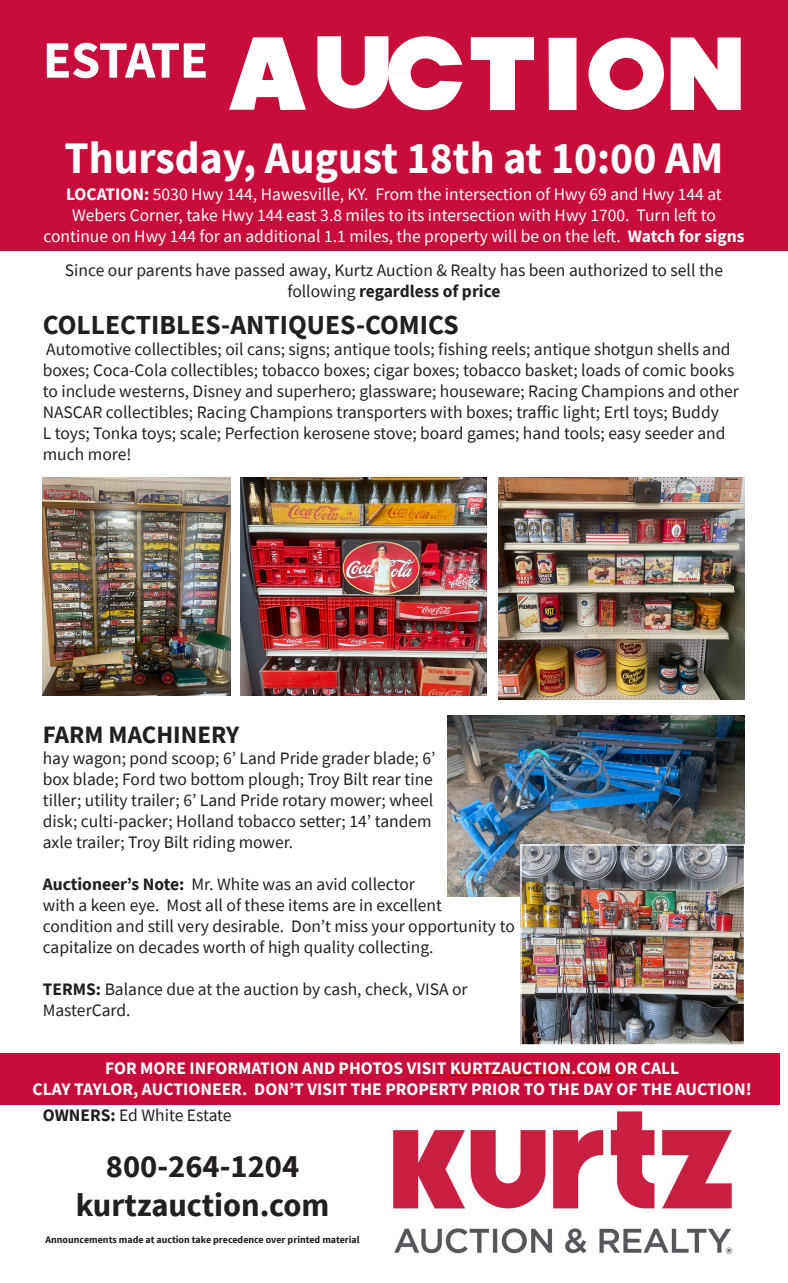
<style>
.page{position:relative;width:788px;height:1283px;background:#fff}
.page>*{position:absolute;margin:0;border:0;box-sizing:border-box;transform-origin:0 0}
.t1{font:700 52.5px "Source Sans Pro";letter-spacing:-.03em;color:#fff}
.t2{font:700 45px "Source Sans Pro";color:#fff}
.t3{font:700 32.5px "Source Sans Pro";color:#231f20}
.t4{font:700 27.5px "Source Sans Pro";color:#231f20}
.t5{font:700 25px "Source Sans Pro";color:#231f20}
.t6{font:17.5px/21px "Source Sans Pro";color:#231f20}
.t7{font:17.5px/21px "Source Sans Pro";color:#fff;text-align:center}
.t8{font:700 17.5px "Source Sans Pro";color:#fff}
.t9{font:700 10px "Source Sans Pro";color:#231f20}
.s1{font-weight:700}
</style>
<div class="page">
<div style="left:0;top:0;width:788px;height:251px;background:#c80d3a"></div>
<svg style="left:229px;top:37px;width:77px;height:73px"></svg>
<svg style="left:317px;top:36px;width:145px;height:74px"></svg>
<svg style="left:670px;top:38px;width:70px;height:72px;background:#f6d7de"></svg>
<svg style="left:588px;top:38px;width:76px;height:72px"></svg>
<svg style="left:470px;top:37px;width:64px;height:73px"></svg>
<div style="left:548px;top:38px;width:28px;height:72px;background:#fff"></div>
<img style="left:315px;top:1104px;width:430px;height:151px">
<div style="left:0;top:1053px;width:779px;height:51px;background:#c80d3a"></div>
<hr style="left:450px;top:1075px;width:161px;height:1px;background:#00f">
<img style="left:240px;top:477px;width:246px;height:218px">
<img style="left:498px;top:477px;width:246px;height:222px">
<img style="left:43px;top:477px;width:187px;height:218px">
<img style="left:447px;top:715px;width:297px;height:181px">
<img style="left:522px;top:846px;width:221px;height:197px">
<div style="left:520px;top:844px;width:225px;height:201px;border:1px solid #fff"></div>
<p class="t1" style="left:43px;top:25px;width:167px">ESTATE</p>
<p class="t2" style="left:64px;top:128px;width:660px">Thursday, August 18th at 10:00 AM</p>
<p class="t7" style="left:43px;top:184px;width:702px"><span class="s1">LOCATION:</span> 5030 Hwy 144, Hawesville, KY. From the intersection of Hwy 69 and Hwy 144 at<br>Webers Corner, take Hwy 144 east 3.8 miles to its intersection with Hwy 1700. Turn left to continue on Hwy 144 for an additional 1.1 miles, the property will be on the left. <span class="s1">Watch for signs</span></p>
<p class="t6" style="left:65px;top:259px;width:659px;text-align:center">Since our parents have passed away, Kurtz Auction &amp; Realty has been authorized to sell the following <span class="s1">regardless of price</span></p>
<p class="t4" style="left:43px;top:307px;width:417px">COLLECTIBLES-ANTIQUES-COMICS</p>
<p class="t6" style="left:43px;top:339px;width:697px">Automotive collectibles; oil cans; signs; antique tools; fishing reels; antique shotgun shells and boxes; Coca-Cola collectibles; tobacco boxes; cigar boxes; tobacco basket; loads of comic books to include westerns, Disney and superhero; glassware; houseware; Racing Champions and other NASCAR collectibles; Racing Champions transporters with boxes; traffic light; Ertl toys; Buddy<br>L toys; Tonka toys; scale; Perfection kerosene stove; board games; hand tools; easy seeder and much more!</p>
<p class="t5" style="left:43px;top:717px;width:198px">FARM MACHINERY</p>
<p class="t6" style="left:43px;top:747px;width:394px">hay wagon; pond scoop; 6’ Land Pride grader blade; 6’ box blade; Ford two bottom plough; Troy Bilt rear tine tiller; utility trailer; 6’ Land Pride rotary mower; wheel disk; culti-packer; Holland tobacco setter; 14’ tandem axle trailer; Troy Bilt riding mower.</p>
<p class="t6" style="left:43px;top:873px;width:473px"><span class="s1">Auctioneer’s Note:</span> Mr. White was an avid collector<br>with a keen eye. Most all of these items are in excellent condition and still very desirable. Don’t miss your opportunity to capitalize on decades worth of high quality collecting.</p>
<p class="t6" style="left:43px;top:978px;width:426px"><span class="s1">TERMS:</span> Balance due at the auction by cash, check, VISA or<br>MasterCard.</p>
<p class="t8" style="left:105px;top:1056px;width:575px">FOR MORE INFORMATION AND PHOTOS VISIT KURTZAUCTION.COM OR CALL</p>
<p class="t8" style="left:33px;top:1077px;width:720px">CLAY TAYLOR, AUCTIONEER. DON’T VISIT THE PROPERTY PRIOR TO THE DAY OF THE AUCTION!</p>
<p class="t6" style="left:43px;top:1104px;width:190px"><span class="s1">OWNERS:</span> Ed White Estate</p>
<p class="t3" style="left:106px;top:1144px;width:195px">800-264-1204</p>
<p class="t3" style="left:76px;top:1183px;width:255px">kurtzauction.com</p>
<p class="t9" style="left:45px;top:1233px;width:316px">Announcements made at auction take precedence over printed material</p>
</div>
